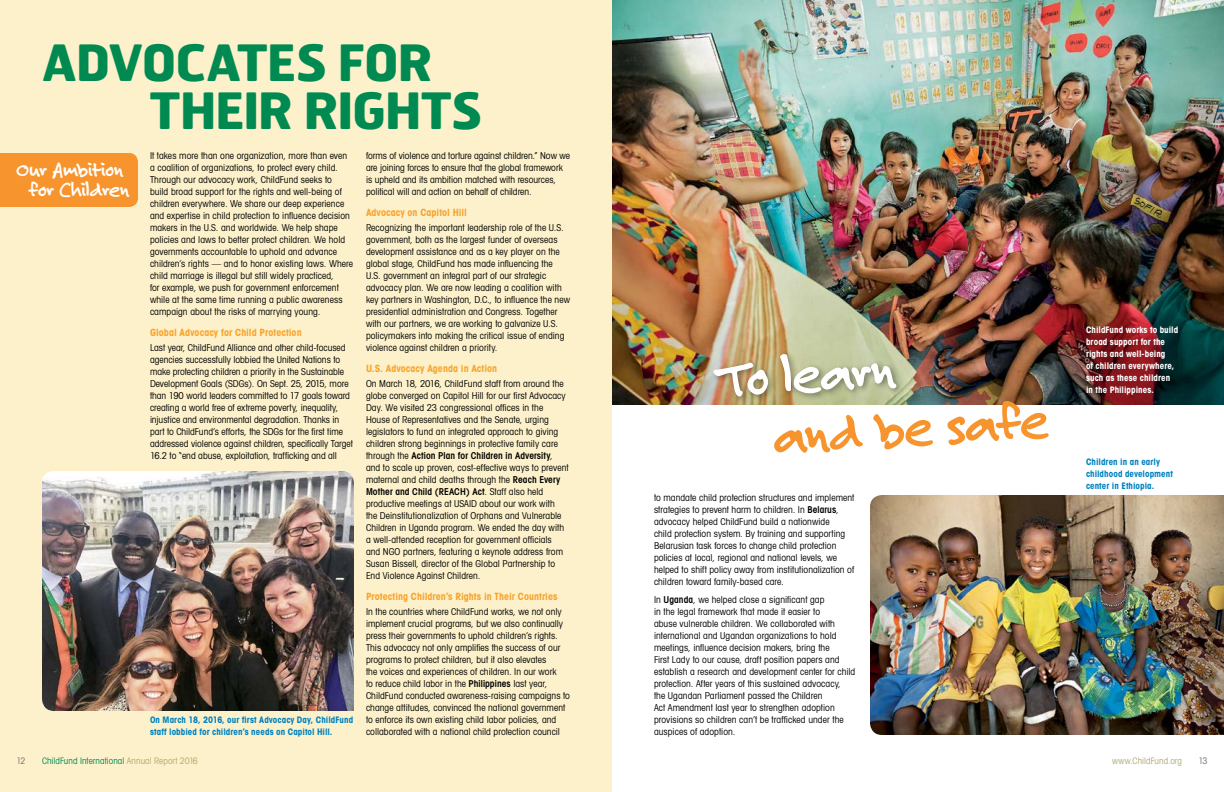
<style>
.page{position:relative;width:1224px;height:792px;background:#fff}
.page>*{position:absolute;margin:0;border:0;box-sizing:border-box;transform-origin:0 0}
.t1{font:700 57px "Felt Tip Roman";color:#f7942d}
.t2{font:700 57px "Felt Tip Roman";color:#fff}
.t3{font:700 50px/48px "Hermes FB";letter-spacing:-.035em;color:#008a52}
.t4{font:700 22px/20px "Felt Tip Roman";letter-spacing:-.04em;color:#fff;text-align:center}
.t5{font:700 condensed 10px "Avant Garde";letter-spacing:.005em;color:#faa42c}
.t6{font:condensed 9.5px/12px "Avant Garde";letter-spacing:.005em;color:#000}
.t7{font:700 condensed 9px/12px "Avant Garde";letter-spacing:.005em;color:#0082c0}
.t8{font:700 condensed 9px/12px "Avant Garde";letter-spacing:.01em;color:#fff}
.t9{font:condensed 9px "Avant Garde";letter-spacing:.005em;color:#008a52}
.t10{font:condensed 9px "Avant Garde";letter-spacing:.005em;color:#b0aa70}
.t11{font:condensed 9px "Avant Garde";color:#717073}
.s1{font-weight:600}
.s2{color:#b0aa70}
</style>
<div class="page">
<img style="left:612px;top:0;width:612px;height:405px">
<div style="left:0;top:0;width:612px;height:792px;background:#fcf1ca"></div>
<img style="left:42px;top:471px;width:312px;height:240px">
<img style="left:870px;top:495px;width:354px;height:240px">
<div style="left:0;top:153px;width:138px;height:54px;background:#f7942d"></div>
<div style="left:710px;top:350px;width:194px;height:54px;background:#000;opacity:.4"></div>
<h2 class="t3" style="left:150px;top:37px;width:335px;text-indent:-108px">ADVOCATES FOR<br>THEIR RIGHTS</h2>
<h3 class="t4" style="left:16px;top:159px;width:116px">Our Ambition for Children</h3>
<p class="t6" style="left:150px;top:149px;width:205px">It takes more than one organization, more than even a coalition of organizations, to protect every child.<br>Through our advocacy work, ChildFund seeks to<br>build broad support for the rights and well-being of children everywhere. We share our deep experience and expertise in child protection to influence decision makers in the U.S. and worldwide. We help shape policies and laws to better protect children. We hold governments accountable to uphold and advance children’s rights — and to honor existing laws. Where child marriage is illegal but still widely practiced,<br>for example, we push for government enforcement while at the same time running a public awareness campaign about the risks of marrying young.</p>
<p class="t5" style="left:150px;top:326px;width:153px">Global Advocacy for Child Protection</p>
<p class="t6" style="left:150px;top:341px;width:204px">Last year, ChildFund Alliance and other child-focused agencies successfully lobbied the United Nations to make protecting children a priority in the Sustainable Development Goals (SDGs). On Sept. 25, 2015, more than 190 world leaders committed to 17 goals toward creating a world free of extreme poverty, inequality, injustice and environmental degradation. Thanks in part to ChildFund’s efforts, the SDGs for the first time addressed violence against children, specifically Target 16.2 to “end abuse, exploitation, trafficking and all</p>
<p class="t7" style="left:150px;top:714px;width:205px">On March 18, 2016, our first Advocacy Day, ChildFund staff lobbied for children’s needs on Capitol Hill.</p>
<p class="t6" style="left:366px;top:149px;width:206px">forms of violence and torture against children.” Now we are joining forces to ensure that the global framework is upheld and its ambition matched with resources, political will and action on behalf of children.</p>
<p class="t5" style="left:366px;top:206px;width:102px">Advocacy on Capitol Hill</p>
<p class="t6" style="left:366px;top:221px;width:206px">Recognizing the important leadership role of the U.S. government, both as the largest funder of overseas development assistance and as a key player on the global stage, ChildFund has made influencing the<br>U.S. government an integral part of our strategic advocacy plan. We are now leading a coalition with key partners in Washington, D.C., to influence the new presidential administration and Congress. Together with our partners, we are working to galvanize U.S. policymakers into making the critical issue of ending violence against children a priority.</p>
<p class="t5" style="left:366px;top:362px;width:133px">U.S. Advocacy Agenda in Action</p>
<p class="t6" style="left:366px;top:377px;width:204px">On March 18, 2016, ChildFund staff from around the globe converged on Capitol Hill for our first Advocacy Day. We visited 23 congressional offices in the House of Representatives and the Senate, urging legislators to fund an integrated approach to giving children strong beginnings in protective family care through the <span class="s1">Action Plan for Children in Adversity</span>, and to scale up proven, cost-effective ways to prevent maternal and child deaths through the <span class="s1">Reach Every Mother and Child (REACH) Act</span>. Staff also held productive meetings at USAID about our work with<br>the Deinstitutionalization of Orphans and Vulnerable Children in Uganda program. We ended the day with a well-attended reception for government officials<br>and NGO partners, featuring a keynote address from Susan Bissell, director of the Global Partnership to End Violence Against Children.</p>
<p class="t5" style="left:366px;top:590px;width:193px">Protecting Children’s Rights in Their Countries</p>
<p class="t6" style="left:366px;top:605px;width:206px">In the countries where ChildFund works, we not only implement crucial programs, but we also continually press their governments to uphold children’s rights.<br>This advocacy not only amplifies the success of our programs to protect children, but it also elevates<br>the voices and experiences of children. In our work<br>to reduce child labor in the <span class="s1">Philippines</span> last year, ChildFund conducted awareness-raising campaigns to change attitudes, convinced the national government to enforce its own existing child labor policies, and collaborated with a national child protection council</p>
<h1 class="t2" style="left:714px;top:342px;width:182px;rotate:-4deg">To learn</h1>
<h1 class="t1" style="left:770px;top:399px;width:279px;rotate:-4deg">and be safe</h1>
<p class="t6" style="left:654px;top:491px;width:202px">to mandate child protection structures and implement strategies to prevent harm to children. In <span class="s1">Belarus</span>, advocacy helped ChildFund build a nationwide<br>child protection system. By training and supporting Belarusian task forces to change child protection policies at local, regional and national levels, we helped to shift policy away from institutionalization of children toward family-based care.</p>
<p class="t6" style="left:654px;top:593px;width:203px">In <span class="s1">Uganda</span>, we helped close a significant gap<br>in the legal framework that made it easier to<br>abuse vulnerable children. We collaborated with international and Ugandan organizations to hold meetings, influence decision makers, bring the<br>First Lady to our cause, draft position papers and establish a research and development center for child protection. After years of this sustained advocacy,<br>the Ugandan Parliament passed the Children<br>Act Amendment last year to strengthen adoption provisions so children can’t be trafficked under the auspices of adoption.</p>
<p class="t8" style="left:1086px;top:324px;width:94px">ChildFund works to build broad support for the rights and well-being<br>of children everywhere, such as these children in the Philippines.</p>
<p class="t7" style="left:1086px;top:456px;width:88px">Children in an early childhood development center in Ethiopia.</p>
<p class="t11" style="left:16px;top:755px;width:11px">12</p>
<p class="t9" style="left:42px;top:755px;width:157px">ChildFund International <span class="s2">Annual Report 2016</span></p>
<p class="t10" style="left:1112px;top:755px;width:71px">www.ChildFund.org</p>
<p class="t11" style="left:1198px;top:755px;width:11px">13</p>
</div>
